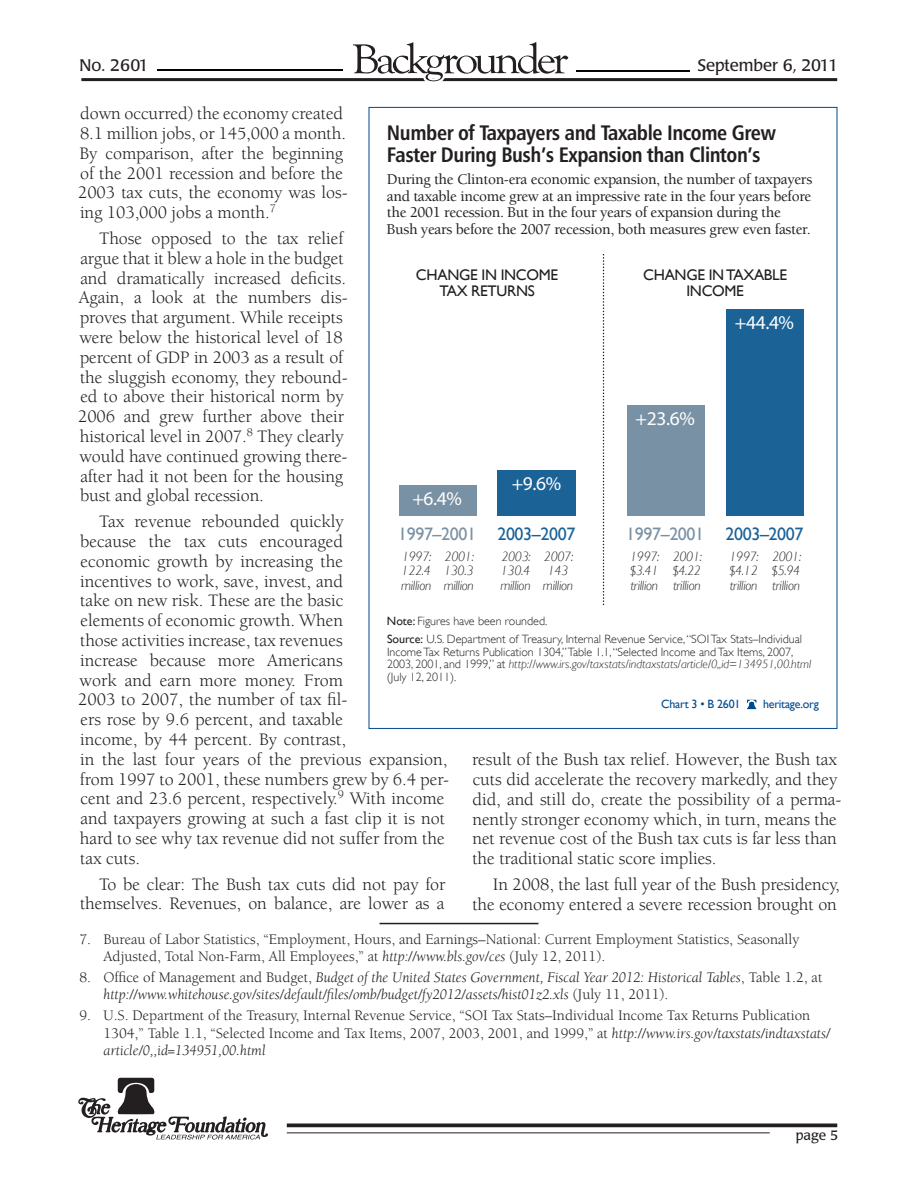
<style>
.page{position:relative;width:918px;height:1188px;background:#fff}
.page>*{position:absolute;margin:0;border:0;box-sizing:border-box;transform-origin:0 0}
.t1{font:21px/22.5px "Humanist 777 BT Bold Condensed B";letter-spacing:-.02em;color:#231f20}
.t2{font:700 19.5px "Gill Sans";color:#fff}
.t3{font:18px/19.8px "Berkeley Std";letter-spacing:-.005em;color:#231f20}
.t4{font:18px "Gill Sans";letter-spacing:-.02em;color:#7991a4}
.t5{font:18px "Gill Sans";letter-spacing:-.02em;color:#1b6297}
.t6{font:16.5px "Poppl Laudatio";color:#231f20}
.t7{font:500 15.3px/17px "Berkeley Std";letter-spacing:-.02em;color:#231f20}
.t8{font:15.3px/15.8px "Gill Sans";letter-spacing:-.02em;color:#231f20;text-align:center}
.t9{font:15px/17.2px "Berkeley Std";color:#231f20}
.t10{font:italic 15px/17.2px "Berkeley Std";color:#231f20}
.t11{font:italic 300 13.5px/14.2px "Gill Sans";letter-spacing:-.02em;color:#231f20;text-align:justify}
.t12{font:13.5px "Poppl Laudatio";color:#231f20}
.t13{font:300 12px/12.8px "Gill Sans";color:#231f20}
.t14{font:12px "Gill Sans";letter-spacing:-.02em;color:#004a8d}
.s1{font-weight:400}
.s2{font-style:italic}
.s3{font-style:normal}
</style>
<div class="page">
<hr style="left:81px;top:78px;width:756px;height:3px;background:#231f20">
<hr style="left:153px;top:70px;width:190px;height:1px;background:#040503">
<svg style="left:348px;top:42px;width:229px;height:40px"></svg>
<hr style="left:576px;top:70px;width:189px;height:2px;background:#040503">
<hr style="left:287px;top:1132px;width:483px;height:1px;background:#231f20">
<hr style="left:287px;top:1124px;width:550px;height:3px;background:#231f20">
<svg style="left:78px;top:1078px;width:190px;height:62px"></svg>
<div style="left:80px;top:58px;width:77px;height:16px;background:#fff"></div>
<div style="left:690px;top:58px;width:148px;height:17px;background:#fff"></div>
<hr style="left:380px;top:923px;width:158px;height:1px;background:#231f20">
<div style="left:399px;top:485px;width:78px;height:31px;background:#7991a4"></div>
<div style="left:498px;top:470px;width:78px;height:46px;background:#1b6297"></div>
<div style="left:627px;top:405px;width:78px;height:111px;background:#7991a4"></div>
<div style="left:726px;top:309px;width:78px;height:207px;background:#1b6297"></div>
<svg style="left:746px;top:699px;width:11px;height:11px"></svg>
<svg style="left:603px;top:254px;width:1px;height:350px"></svg>
<p class="t6" style="left:80px;top:56px;width:71px">No. 2601</p>
<p class="t6" style="left:698px;top:56px;width:142px">September 6, 2011</p>
<p class="t3" style="left:78px;top:104px;width:271px">down occurred) the economy created 8.1 million jobs, or 145,000 a month.<br>By comparison, after the beginning of the 2001 recession and before the 2003 tax cuts, the economy was los&shy;ing 103,000 jobs a month.<sup>7</sup></p>
<p class="t3" style="left:78px;top:229px;width:271px;text-indent:21px">Those opposed to the tax relief argue that it blew a hole in the budget and dramatically increased deficits.<br>Again, a look at the numbers dis&shy;proves that argument. While receipts were below the historical level of 18 percent of GDP in 2003 as a result of the sluggish economy, they rebound&shy;ed to above their historical norm by 2006 and grew further above their historical level in 2007.<sup>8</sup> They clearly would have continued growing there&shy;after had it not been for the housing bust and global recession.</p>
<p class="t3" style="left:78px;top:512px;width:373px;text-indent:21px">Tax revenue rebounded quickly<br>because the tax cuts encouraged<br>economic growth by increasing the<br>incentives to work, save, invest, and<br>take on new risk. These are the basic<br>elements of economic growth. When<br>those activities increase, tax revenues<br>increase because more Americans<br>work and earn more money. From<br>2003 to 2007, the number of tax fil-<br>ers rose by 9.6 percent, and taxable<br>income, by 44 percent. By contrast,<br>in the last four years of the previous expansion, from 1997 to 2001, these numbers grew by 6.4 per&shy;cent and 23.6 percent, respectively.<sup>9</sup> With income and taxpayers growing at such a fast clip it is not hard to see why tax revenue did not suffer from the tax cuts.</p>
<p class="t3" style="left:80px;top:874px;width:367px;text-align:right">To be clear: The Bush tax cuts did not pay for themselves. Revenues, on balance, are lower as a</p>
<p class="t1" style="left:387px;top:121px;width:391px">Number of Taxpayers and Taxable Income Grew<br>Faster During Bush’s Expansion than Clinton’s</p>
<p class="t7" style="left:387px;top:171px;width:427px">During the Clinton-era economic expansion, the number of taxpayers and taxable income grew at an impressive rate in the four years before the 2001 recession. But in the four years of expansion during the Bush years before the 2007 recession, both measures grew even faster.</p>
<p class="t8" style="left:416px;top:267px;width:144px">CHANGE IN INCOME<br>TAX RETURNS</p>
<p class="t8" style="left:643px;top:267px;width:146px">CHANGE IN TAXABLE<br>INCOME</p>
<p class="t2" style="left:735px;top:310px;width:61px">+44.4%</p>
<p class="t2" style="left:636px;top:407px;width:61px">+23.6%</p>
<p class="t2" style="left:512px;top:472px;width:51px">+9.6%</p>
<p class="t2" style="left:412px;top:487px;width:51px">+6.4%</p>
<p class="t5" style="left:497px;top:523px;width:80px">2003–2007</p>
<p class="t11" style="left:543px;top:549px;width:32px;text-align:center">2007:<br>143 million</p>
<p class="t5" style="left:725px;top:523px;width:80px">2003–2007</p>
<p class="t11" style="left:772px;top:549px;width:31px">2001: $5.94 trillion</p>
<p class="t4" style="left:398px;top:523px;width:80px">1997–2001</p>
<p class="t11" style="left:444px;top:549px;width:32px">2001:<br>130.3 million</p>
<p class="t4" style="left:626px;top:523px;width:80px">1997–2001</p>
<p class="t11" style="left:673px;top:549px;width:31px">2001: $4.22 trillion</p>
<p class="t11" style="left:401px;top:549px;width:32px">1997:<br>122.4 million</p>
<p class="t11" style="left:500px;top:549px;width:32px">2003:<br>130.4 million</p>
<p class="t11" style="left:630px;top:549px;width:31px">1997: $3.41 trillion</p>
<p class="t11" style="left:729px;top:549px;width:31px">1997: $4.12 trillion</p>
<p class="t13" style="left:387px;top:615px;width:162px"><span class="s1">Note:</span> Figures have been rounded.</p>
<p class="t13" style="left:387px;top:633px;width:426px"><span class="s1">Source:</span> U.S. Department of Treasury, Internal Revenue Service, “SOI Tax Stats–Individual Income Tax Returns Publication 1304,” Table 1.1, “Selected Income and Tax Items, 2007, 2003, 2001, and 1999,” at <span class="s2">http://www.irs.gov/taxstats/indtaxstats/article/0,,id=134951,00.html </span>(July 12, 2011).</p>
<p class="t14" style="left:661px;top:697px;width:81px">Chart 3 • B 2601</p>
<p class="t14" style="left:763px;top:697px;width:57px">heritage.org</p>
<p class="t3" style="left:472px;top:750px;width:371px">result of the Bush tax relief. However, the Bush tax cuts did accelerate the recovery markedly, and they did, and still do, create the possibility of a perma&shy;nently stronger economy which, in turn, means the net revenue cost of the Bush tax cuts is far less than the traditional static score implies.</p>
<p class="t3" style="left:472px;top:875px;width:369px;text-align:right">In 2008, the last full year of the Bush presidency, the economy entered a severe recession brought on</p>
<p class="t9" style="left:104px;top:931px;width:697px;text-indent:-24px">7. Bureau of Labor Statistics, “Employment, Hours, and Earnings–National: Current Employment Statistics, Seasonally<br>Adjusted, Total Non-Farm, All Employees,” at <span class="s2">http://www.bls.gov/ces</span> (July 12, 2011).</p>
<p class="t10" style="left:104px;top:969px;width:720px;text-indent:-24px"><span class="s3">8. Office of Management and Budget,</span> Budget of the United States Government, Fiscal Year 2012: Historical Tables<span class="s3">, Table 1.2, at </span>http://www.whitehouse.gov/sites/default/files/omb/budget/fy2012/assets/hist01z2.xls <span class="s3">(July 11, 2011).</span></p>
<p class="t9" style="left:104px;top:1007px;width:728px;text-indent:-24px">9. U.S. Department of the Treasury, Internal Revenue Service, “SOI Tax Stats–Individual Income Tax Returns Publication<br>1304,” Table 1.1, “Selected Income and Tax Items, 2007, 2003, 2001, and 1999,” at <span class="s2">http://www.irs.gov/taxstats/indtaxstats/ article/0,,id=134951,00.html</span></p>
<p class="t12" style="left:796px;top:1127px;width:44px">page 5</p>
</div>
